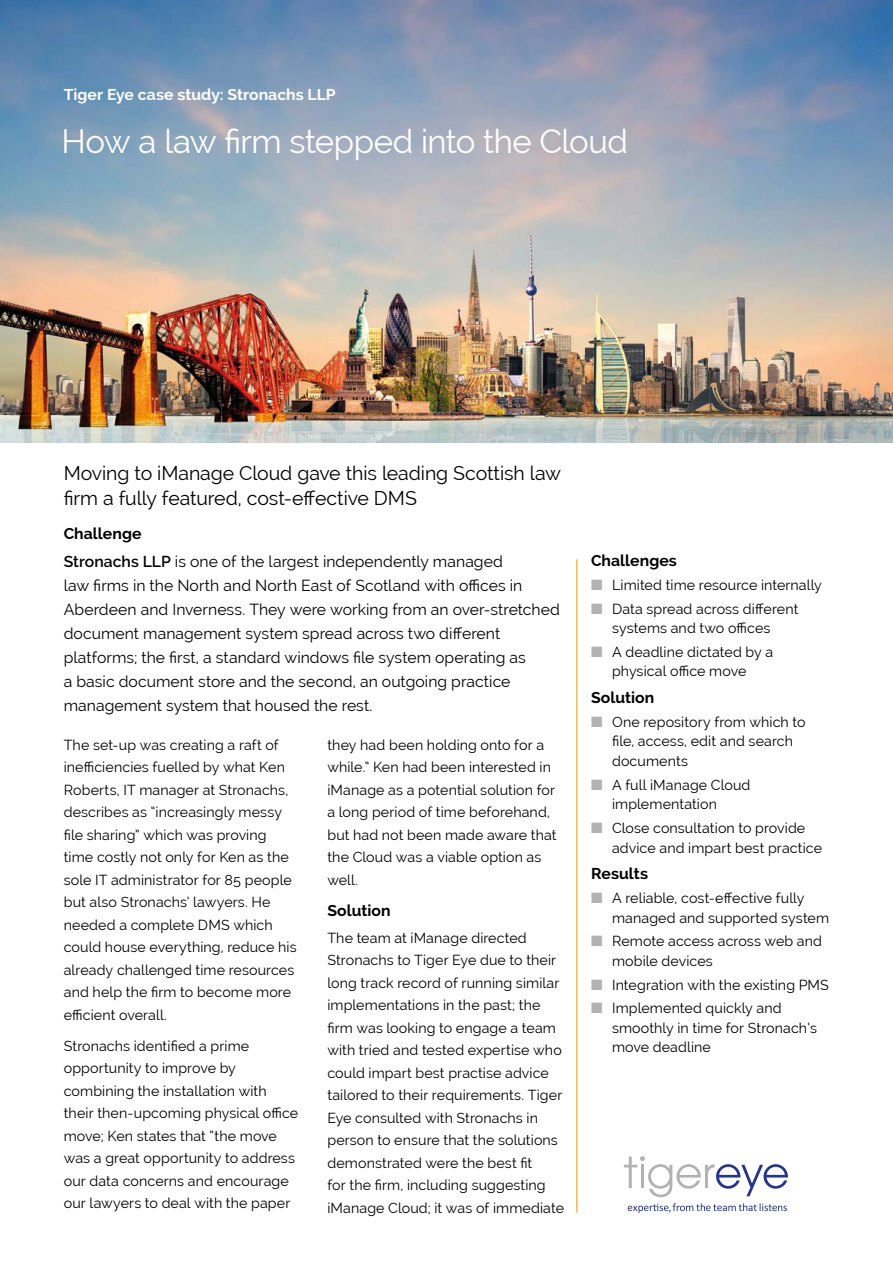
<style>
.page{position:relative;width:893px;height:1263px;background:#fff}
.page>*{position:absolute;margin:0;border:0;box-sizing:border-box;transform-origin:0 0}
.t1{font:33px "Raleway";letter-spacing:-.015em;color:#fff}
.t2{font:19.5px/25.5px "Raleway";letter-spacing:-.005em;color:#000}
.t3{font:15.75px/24px "Raleway";letter-spacing:.005em;color:#000}
.t4{font:700 15.75px "Raleway";color:#000}
.t5{font:700 15.75px "Raleway";color:#fff}
.t6{font:14.25px/22.5px "Raleway";letter-spacing:.005em;color:#000}
.s1{font-weight:700}
.s2{font-weight:600}
.s3{color:#b3b2b2}
</style>
<div class="page">
<img style="left:0;top:0;width:893px;height:443px">
<svg style="left:624px;top:1156px;width:164px;height:41px"></svg>
<svg style="left:628px;top:1203px;width:159px;height:10px"></svg>
<hr style="left:576px;top:559px;width:1px;height:654px;background:#f39000">
<p class="t5" style="left:64px;top:85px;width:273px">Tiger Eye case study: Stronachs LLP</p>
<h1 class="t1" style="left:62px;top:122px;width:568px">How a law firm stepped into the Cloud</h1>
<h2 class="t2" style="left:64px;top:460px;width:499px">Moving to iManage Cloud gave this leading Scottish law firm a fully featured, cost-effective DMS</h2>
<p class="t3" style="left:64px;top:519px;width:441px;line-height:28.2px"><span class="s1">Challenge<br></span><span class="s2">Stronachs LLP</span> is one of the largest independently managed</p>
<p class="t3" style="left:64px;top:573px;width:498px">law firms in the North and North East of Scotland with offices in Aberdeen and Inverness. They were working from an over-stretched document management system spread across two different platforms; the first, a standard windows file system operating as<br>a basic document store and the second, an outgoing practice management system that housed the rest.</p>
<p class="t6" style="left:64px;top:733px;width:234px">The set-up was creating a raft of inefficiencies fuelled by what Ken<br>Roberts, IT manager at Stronachs, describes as “increasingly messy file sharing” which was proving time costly not only for Ken as the sole IT administrator for 85 people but also Stronachs’ lawyers. He needed a complete DMS which could house everything, reduce his already challenged time resources and help the firm to become more efficient overall.</p>
<p class="t6" style="left:64px;top:1034px;width:236px">Stronachs identified a prime opportunity to improve by combining the installation with their then-upcoming physical office move; Ken states that “the move was a great opportunity to address our data concerns and encourage our lawyers to deal with the paper</p>
<p class="t6" style="left:327px;top:733px;width:231px">they had been holding onto for a while.” Ken had been interested in iManage as a potential solution for a long period of time beforehand, but had not been made aware that the Cloud was a viable option as well.</p>
<p class="t4" style="left:327px;top:901px;width:65px">Solution</p>
<p class="t6" style="left:327px;top:926px;width:238px">The team at iManage directed Stronachs to Tiger Eye due to their long track record of running similar implementations in the past; the firm was looking to engage a team with tried and tested expertise who could impart best practise advice tailored to their requirements. Tiger Eye consulted with Stronachs in person to ensure that the solutions demonstrated were the best fit<br>for the firm, including suggesting iManage Cloud; it was of immediate</p>
<p class="t4" style="left:591px;top:552px;width:87px">Challenges</p>
<p class="t6" style="left:591px;top:574px;width:232px"><span class="s3">■</span> Limited time resource internally</p>
<p class="t6" style="left:591px;top:599px;width:209px;line-height:19.5px;text-align:center"><span class="s3">■</span> Data spread across different systems and two offices</p>
<p class="t6" style="left:591px;top:642px;width:184px;line-height:19.5px;text-align:center"><span class="s3">■</span> A deadline dictated by a physical office move</p>
<p class="t4" style="left:591px;top:689px;width:65px">Solution</p>
<p class="t6" style="left:612px;top:712px;width:195px;line-height:19.5px;text-indent:-21px"><span class="s3">■</span> One repository from which to file, access, edit and search documents</p>
<p class="t6" style="left:612px;top:775px;width:140px;line-height:19.5px;text-indent:-21px"><span class="s3">■</span> A full iManage Cloud implementation</p>
<p class="t6" style="left:612px;top:818px;width:211px;line-height:19.5px;text-indent:-21px"><span class="s3">■</span> Close consultation to provide advice and impart best practice</p>
<p class="t4" style="left:591px;top:865px;width:58px">Results</p>
<p class="t6" style="left:612px;top:888px;width:219px;line-height:19.5px;text-indent:-21px"><span class="s3">■</span> A reliable, cost-effective fully managed and supported system</p>
<p class="t6" style="left:612px;top:931px;width:212px;line-height:19.5px;text-indent:-21px"><span class="s3">■</span> Remote access across web and mobile devices</p>
<p class="t6" style="left:591px;top:973px;width:239px"><span class="s3">■</span> Integration with the existing PMS</p>
<p class="t6" style="left:612px;top:998px;width:207px;line-height:19.5px;text-indent:-21px"><span class="s3">■</span> Implemented quickly and smoothly in time for Stronach’s move deadline</p>
</div>
